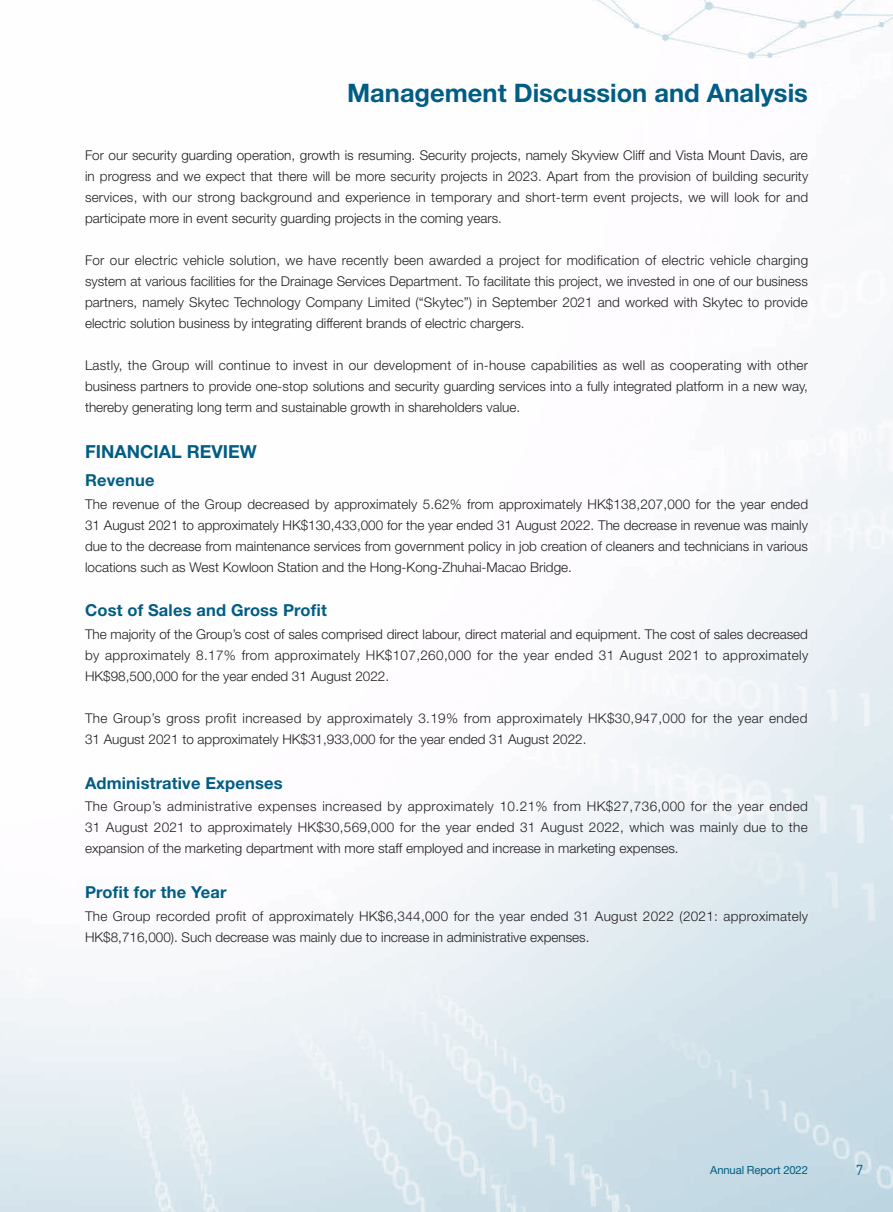
<style>
.page{position:relative;width:893px;height:1212px;background:#fff}
.page>*{position:absolute;margin:0;border:0;box-sizing:border-box;transform-origin:0 0}
.t1{font:700 25.5px "Helvetica Neue LT Std";color:#005d83}
.t2{font:700 18px "Helvetica Neue LT Std";color:#005d83}
.t3{font:700 16.5px "Helvetica Neue LT Std";letter-spacing:.01em;color:#005d83}
.t4{font:14.25px "DINOT";color:#005d83}
.t5{font:300 13.5px/21px "Helvetica Neue LT Std";color:#231f20;text-align:justify}
.t6{font:300 13.5px/21px "Helvetica Neue LT Std";letter-spacing:.02em;color:#231f20}
.t7{font:300 13.5px/21px "Helvetica Neue LT Std";letter-spacing:.025em;color:#231f20}
.t8{font:11.25px "Helvetica Neue LT Std";letter-spacing:-.01em;color:#005d83}
</style>
<div class="page">
<img style="left:0;top:0;width:893px;height:1212px">
<h1 class="t1" style="left:347px;top:77px;width:462px">Management Discussion and Analysis</h1>
<p class="t5" style="left:85px;top:144px;width:725px">For our security guarding operation, growth is resuming. Security projects, namely Skyview Cliff and Vista Mount Davis, are in progress and we expect that there will be more security projects in 2023. Apart from the provision of building security services, with our strong background and experience in temporary and short-term event projects, we will look for and participate more in event security guarding projects in the coming years.</p>
<p class="t5" style="left:85px;top:249px;width:725px">For our electric vehicle solution, we have recently been awarded a project for modification of electric vehicle charging system at various facilities for the Drainage Services Department. To facilitate this project, we invested in one of our business partners, namely Skytec Technology Company Limited (“Skytec”) in September 2021 and worked with Skytec to provide electric solution business by integrating different brands of electric chargers.</p>
<p class="t5" style="left:85px;top:354px;width:724px">Lastly, the Group will continue to invest in our development of in-house capabilities as well as cooperating with other business partners to provide one-stop solutions and security guarding services into a fully integrated platform in a new way, thereby generating long term and sustainable growth in shareholders value.</p>
<h2 class="t2" style="left:85px;top:440px;width:173px">FINANCIAL REVIEW</h2>
<p class="t3" style="left:85px;top:470px;width:71px">Revenue</p>
<p class="t5" style="left:85px;top:493px;width:725px">The revenue of the Group decreased by approximately 5.62% from approximately HK$138,207,000 for the year ended 31 August 2021 to approximately HK$130,433,000 for the year ended 31 August 2022. The decrease in revenue was mainly due to the decrease from maintenance services from government policy in job creation of cleaners and technicians in various locations such as West Kowloon Station and the Hong-Kong-Zhuhai-Macao Bridge.</p>
<p class="t3" style="left:85px;top:600px;width:243px">Cost of Sales and Gross Profit</p>
<p class="t5" style="left:85px;top:623px;width:725px">The majority of the Group’s cost of sales comprised direct labour, direct material and equipment. The cost of sales decreased by approximately 8.17% from approximately HK$107,260,000 for the year ended 31 August 2021 to approximately HK$98,500,000 for the year ended 31 August 2022.</p>
<p class="t7" style="left:85px;top:707px;width:724px">The Group’s gross profit increased by approximately 3.19% from approximately HK$30,947,000 for the year ended<br>31 August 2021 to approximately HK$31,933,000 for the year ended 31 August 2022.</p>
<p class="t3" style="left:85px;top:772px;width:199px">Administrative Expenses</p>
<p class="t5" style="left:85px;top:796px;width:724px">The Group’s administrative expenses increased by approximately 10.21% from HK$27,736,000 for the year ended 31 August 2021 to approximately HK$30,569,000 for the year ended 31 August 2022, which was mainly due to the expansion of the marketing department with more staff employed and increase in marketing expenses.</p>
<p class="t3" style="left:85px;top:882px;width:143px">Profit for the Year</p>
<p class="t6" style="left:85px;top:905px;width:724px">The Group recorded profit of approximately HK$6,344,000 for the year ended 31 August 2022 (2021: approximately<br>HK$8,716,000). Such decrease was mainly due to increase in administrative expenses.</p>
<p class="t8" style="left:710px;top:1163px;width:99px">Annual Report 2022</p>
<p class="t4" style="left:856px;top:1159px;width:9px">7</p>
</div>
